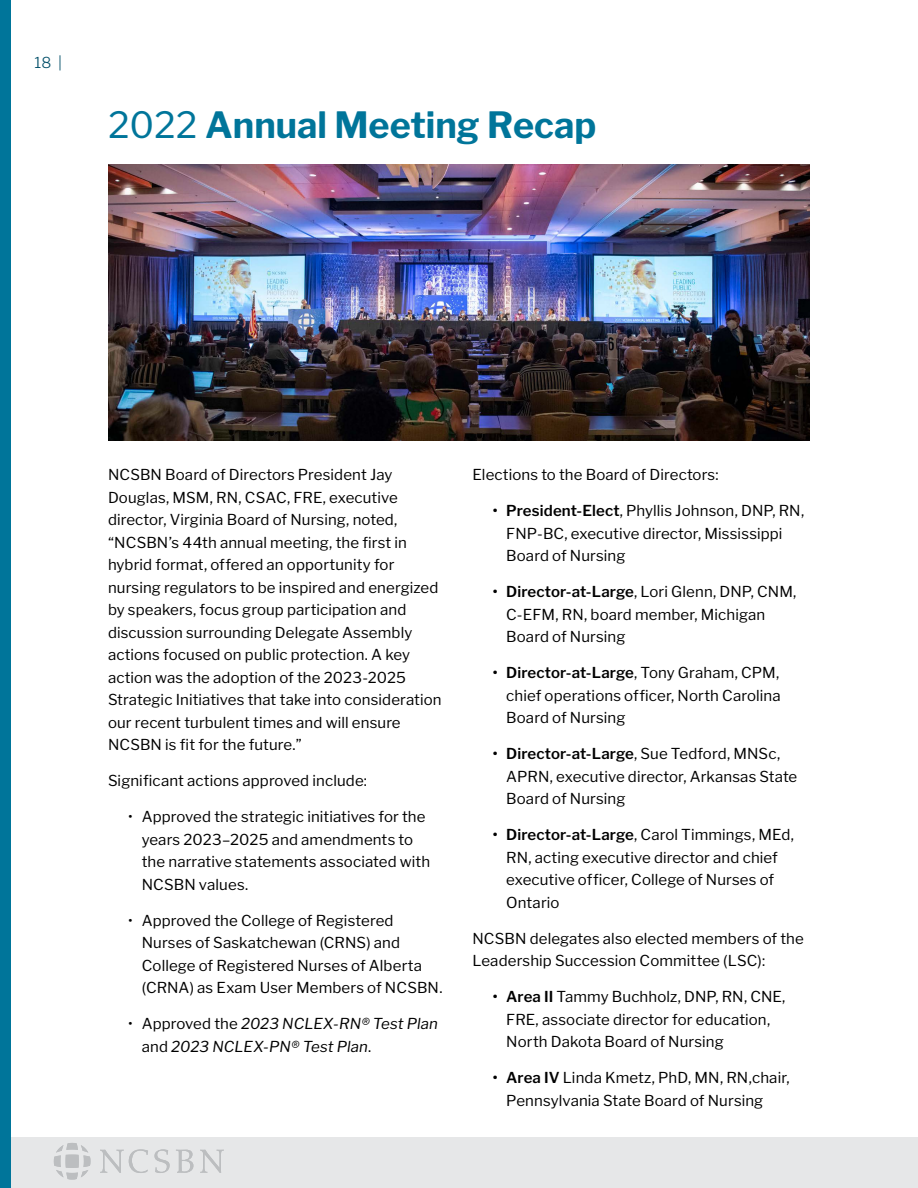
<style>
.page{position:relative;width:918px;height:1188px;background:#fff}
.page>*{position:absolute;margin:0;border:0;box-sizing:border-box;transform-origin:0 0}
.t1{font:700 36px "Libre Franklin";color:#00759a}
.t2{font:15px/22.5px "Libre Franklin";letter-spacing:.005em;color:#000}
.t3{font:italic 15px/22.5px "Libre Franklin";letter-spacing:.005em;color:#000}
.t4{font:300 15px "Libre Franklin";color:#004e68}
.s1{font-weight:400}
.s2{font-style:normal}
.s3{font-weight:600}
</style>
<div class="page">
<div style="left:0;top:1137px;width:918px;height:51px;background:#e6e7e8"></div>
<svg style="left:54px;top:1143px;width:37px;height:37px"></svg>
<svg style="left:100px;top:1149px;width:48px;height:24px"></svg>
<svg style="left:155px;top:1149px;width:15px;height:24px"></svg>
<svg style="left:176px;top:1150px;width:17px;height:23px"></svg>
<svg style="left:200px;top:1150px;width:24px;height:23px"></svg>
<div style="left:0;top:0;width:11px;height:1188px;background:#00759a"></div>
<img style="left:108px;top:164px;width:702px;height:277px">
<p class="t4" style="left:35px;top:54px;width:29px">18 |</p>
<h1 class="t1" style="left:108px;top:104px;width:490px"><span class="s1">2022</span> Annual Meeting Recap</h1>
<p class="t2" style="left:108px;top:464px;width:335px">NCSBN Board of Directors President Jay Douglas, MSM, RN, CSAC, FRE, executive director, Virginia Board of Nursing, noted, “NCSBN’s 44th annual meeting, the first in hybrid format, offered an opportunity for nursing regulators to be inspired and energized by speakers, focus group participation and discussion surrounding Delegate Assembly actions focused on public protection. A key action was the adoption of the 2023-2025<br>Strategic Initiatives that take into consideration our recent turbulent times and will ensure NCSBN is fit for the future.”</p>
<p class="t2" style="left:108px;top:770px;width:261px">Significant actions approved include:</p>
<p class="t2" style="left:142px;top:806px;width:290px;text-indent:-14px">• Approved the strategic initiatives for the years 2023–2025 and amendments to the narrative statements associated with NCSBN values.</p>
<p class="t2" style="left:142px;top:909px;width:302px;text-indent:-14px">• Approved the College of Registered Nurses of Saskatchewan (CRNS) and College of Registered Nurses of Alberta (CRNA) as Exam User Members of NCSBN.</p>
<p class="t3" style="left:142px;top:1013px;width:298px;text-indent:-14px"><span class="s2">• Approved the</span> 2023 NCLEX-RN® Test Plan <span class="s2">and</span> 2023 NCLEX-PN® Test Plan<span class="s2">.</span></p>
<p class="t2" style="left:472px;top:464px;width:248px">Elections to the Board of Directors:</p>
<p class="t2" style="left:506px;top:500px;width:299px;text-indent:-14px"><span class="s3">• President-Elect</span>, Phyllis Johnson, DNP, RN,<br>FNP-BC, executive director, Mississippi<br>Board of Nursing</p>
<p class="t2" style="left:506px;top:581px;width:292px;text-indent:-14px"><span class="s3">• Director-at-Large</span>, Lori Glenn, DNP, CNM,<br>C-EFM, RN, board member, Michigan<br>Board of Nursing</p>
<p class="t2" style="left:506px;top:662px;width:276px;text-align:justify;text-indent:-14px"><span class="s3">• Director-at-Large</span>, Tony Graham, CPM, chief operations officer, North Carolina Board of Nursing</p>
<p class="t2" style="left:506px;top:743px;width:293px;text-indent:-14px"><span class="s3">• Director-at-Large</span>, Sue Tedford, MNSc,<br>APRN, executive director, Arkansas State<br>Board of Nursing</p>
<p class="t2" style="left:506px;top:824px;width:289px;text-indent:-14px"><span class="s3">• Director-at-Large</span>, Carol Timmings, MEd, RN, acting executive director and chief executive officer, College of Nurses of Ontario</p>
<p class="t2" style="left:472px;top:927px;width:333px">NCSBN delegates also elected members of the<br>Leadership Succession Committee (LSC):</p>
<p class="t2" style="left:506px;top:986px;width:281px;text-indent:-14px"><span class="s3">• Area II</span> Tammy Buchholz, DNP, RN, CNE,<br>FRE, associate director for education,<br>North Dakota Board of Nursing</p>
<p class="t2" style="left:506px;top:1067px;width:285px;text-indent:-14px"><span class="s3">• Area IV</span> Linda Kmetz, PhD, MN, RN,chair,<br>Pennsylvania State Board of Nursing</p>
</div>
